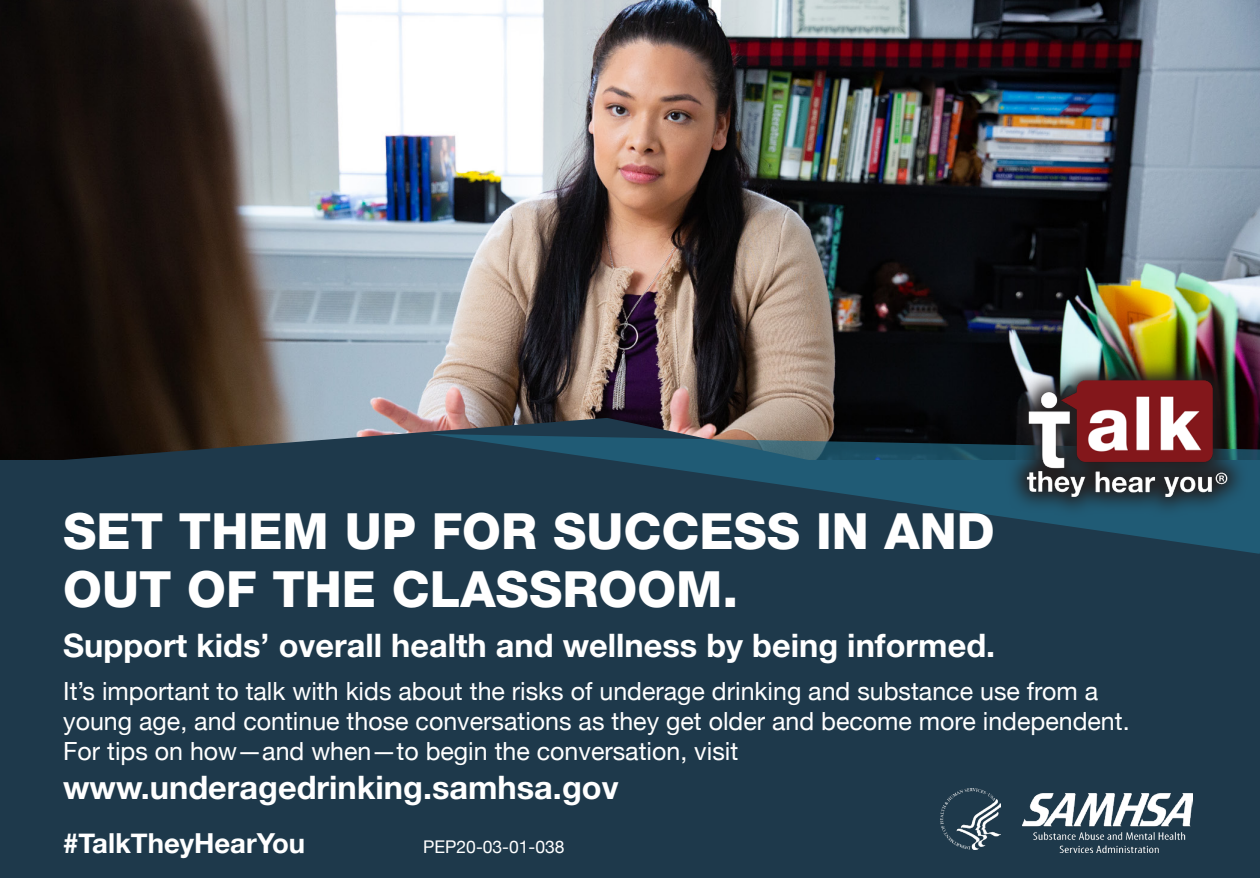
<style>
.page{position:relative;width:1260px;height:878px;background:#fff}
.page>*{position:absolute;margin:0;border:0;box-sizing:border-box;transform-origin:0 0}
.t1{font:800 50px/57.8px "Helvetica Neue LT Std";color:#fff}
.t2{font:700 32.5px "Helvetica Neue LT Std";color:#fff}
.t3{font:700 27.5px "Helvetica Neue";color:#fff}
.t4{font:25px/30px "Helvetica Neue";color:#fff}
.t5{font:17.5px "Helvetica Neue";color:#fff}
</style>
<div class="page">
<img style="left:0;top:0;width:1260px;height:434px">
<div style="left:0;top:460px;width:1260px;height:418px;background:#1e394b"></div>
<svg style="left:0;top:418px;width:1005px;height:42px;background:#3d3c3d"></svg>
<svg style="left:429px;top:434px;width:831px;height:120px"></svg>
<img style="left:1005px;top:359px;width:243px;height:159px">
<img style="left:1024px;top:381px;width:204px;height:115px">
<img style="left:940px;top:788px;width:61px;height:61px">
<img style="left:1022px;top:793px;width:170px;height:60px">
<h1 class="t1" style="left:63px;top:502px;width:933px">SET THEM UP FOR SUCCESS IN AND<br>OUT OF THE CLASSROOM.</h1>
<h2 class="t2" style="left:63px;top:625px;width:934px">Support kids’ overall health and wellness by being informed.</h2>
<p class="t4" style="left:63px;top:677px;width:1068px">It’s important to talk with kids about the risks of underage drinking and substance use from a young age, and continue those conversations as they get older and become more independent.<br>For tips on how—and when—to begin the conversation, visit</p>
<h2 class="t2" style="left:63px;top:767px;width:557px">www.underagedrinking.samhsa.gov</h2>
<p class="t3" style="left:63px;top:821px;width:243px">#TalkTheyHearYou</p>
<p class="t5" style="left:423px;top:834px;width:143px">PEP20-03-01-038</p>
</div>
